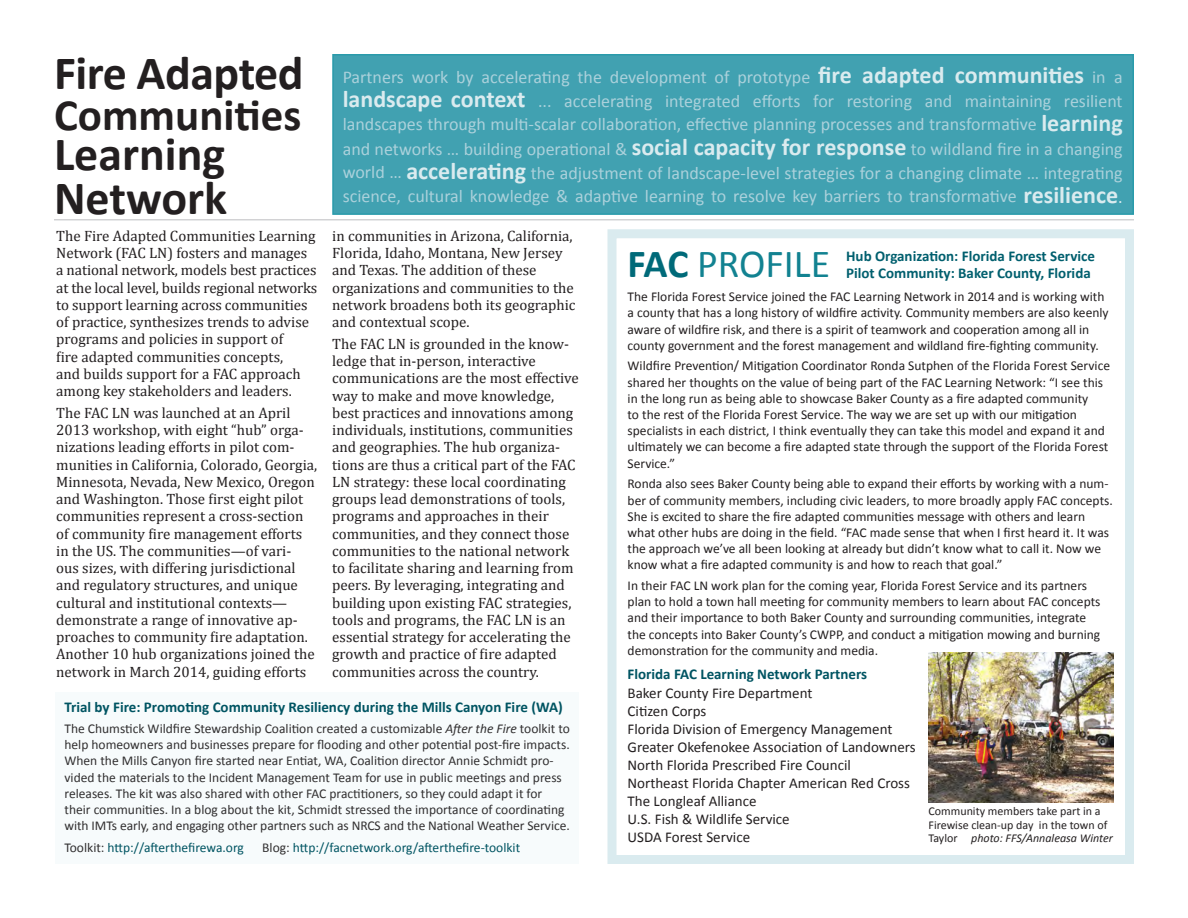
<style>
.page{position:relative;width:1188px;height:918px;background:#fff}
.page>*{position:absolute;margin:0;border:0;box-sizing:border-box;transform-origin:0 0}
.t1{font:700 48px/43.5px "Calibri";letter-spacing:-.005em;color:#231f20}
.t2{font:700 45px "Calibri";color:#231f20}
.t3{font:39.9px "Calibri";color:#128291}
.t4{font:18px/24px "Calibri";color:#abd1db;text-align:justify}
.t5{font:15px/17.2px "Cambria";color:#231f20}
.t6{font:15px "Calibri";color:#231f20}
.t7{font:700 15px "Calibri";color:#005462}
.t8{font:700 15px "Calibri";color:#005f6e}
.t9{font:13.5px/16.2px "Calibri";color:#231f20}
.t10{font:13.5px/16.2px "Calibri";color:#312f30}
.t11{font:13.5px "Calibri";color:#005462}
.t12{font:12px/13.5px "Calibri";color:#231f20}
.s1{font-weight:700;font-size:24px;color:#daebef}
.s2{color:#daebef}
.s3{font-weight:700;color:#006a79}
.s4{font-style:italic}
.s5{color:#312f30}
</style>
<div class="page">
<div style="left:608px;top:229px;width:526px;height:635px;border:9px solid #daebef"></div>
<div style="left:332px;top:54px;width:802px;height:161px;background:#41a1b1;border:2px solid #2a9bab"></div>
<hr style="left:54px;top:219px;width:1080px;height:1px;background:#bcbdc0">
<div style="left:56px;top:692px;width:523px;height:172px;background:#f7fbfc"></div>
<img style="left:928px;top:652px;width:186px;height:151px">
<p class="t1" style="left:54px;top:51px;width:251px">Fire Adapted</p>
<p class="t2" style="left:54px;top:86px;width:249px">Communities</p>
<p class="t1" style="left:54px;top:132px;width:175px">Learning<br>Network</p>
<p class="t4" style="left:343px;top:65px;width:782px">Partners work by accelerating the development of prototype <span class="s1">fire adapted communities</span> in a <span class="s1">landscape context</span> ... accelerating integrated efforts for restoring and maintaining resilient landscapes through multi-scalar collaboration, effective planning processes and transformative <span class="s1">learning </span>and networks … building operational &amp; <span class="s1">social capacity for response</span> to wildland fire in a changing world … <span class="s1">accelerating</span> the adjustment of landscape-level strategies for a changing climate … integrating science, cultural knowledge &amp; adaptive learning to resolve key barriers to transformative <span class="s1">resilience</span><span class="s2">.</span></p>
<p class="t5" style="left:332px;top:227px;width:245px">in communities in Arizona, California, Florida, Idaho, Montana, New Jersey and Texas. The addition of these organizations and communities to the network broadens both its geographic and contextual scope.</p>
<p class="t5" style="left:332px;top:335px;width:248px">The FAC LN is grounded in the know&shy;ledge that in-person, interactive communications are the most effective way to make and move knowledge, best practices and innovations among individuals, institutions, communities and geographies. The hub organiza&shy;tions are thus a critical part of the FAC LN strategy: these local coordinating groups lead demonstrations of tools, programs and approaches in their communities, and they connect those communities to the national network to facilitate sharing and learning from peers. By leveraging, integrating and building upon existing FAC strategies, tools and programs, the FAC LN is an essential strategy for accelerating the growth and practice of fire adapted communities across the country.</p>
<p class="t5" style="left:56px;top:227px;width:262px">The Fire Adapted Communities Learning Network (FAC LN) fosters and manages a national network, models best practices at the local level, builds regional networks to support learning across communities of practice, synthesizes trends to advise programs and policies in support of<br>fire adapted communities concepts,<br>and builds support for a FAC approach among key stakeholders and leaders.</p>
<p class="t5" style="left:56px;top:404px;width:262px">The FAC LN was launched at an April 2013 workshop, with eight “hub” orga&shy;nizations leading efforts in pilot com&shy;munities in California, Colorado, Georgia, Minnesota, Nevada, New Mexico, Oregon and Washington. Those first eight pilot communities represent a cross-section of community fire management efforts in the US. The communities—of vari&shy;ous sizes, with differing jurisdictional and regulatory structures, and unique cultural and institutional contexts— demonstrate a range of innovative ap&shy;proaches to community fire adaptation.<br>Another 10 hub organizations joined the network in March 2014, guiding efforts</p>
<p class="t3" style="left:628px;top:239px;width:204px"><span class="s3">FAC</span> PROFILE</p>
<p class="t8" style="left:846px;top:246px;width:250px">Hub Organization: Florida Forest Service</p>
<p class="t8" style="left:846px;top:263px;width:246px">Pilot Community: Baker County, Florida</p>
<p class="t9" style="left:628px;top:289px;width:483px">The Florida Forest Service joined the FAC Learning Network in 2014 and is working with a county that has a long history of wildfire activity. Community members are also keenly aware of wildfire risk, and there is a spirit of teamwork and cooperation among all in county government and the forest management and wildland fire-fighting community.</p>
<p class="t9" style="left:628px;top:358px;width:484px">Wildfire Prevention/ Mitigation Coordinator Ronda Sutphen of the Florida Forest Service shared her thoughts on the value of being part of the FAC Learning Network: “I see this in the long run as being able to showcase Baker County as a fire adapted community<br>to the rest of the Florida Forest Service. The way we are set up with our mitigation specialists in each district, I think eventually they can take this model and expand it and ultimately we can become a fire adapted state through the support of the Florida Forest Service.”</p>
<p class="t9" style="left:628px;top:476px;width:487px">Ronda also sees Baker County being able to expand their efforts by working with a num&shy;ber of community members, including civic leaders, to more broadly apply FAC concepts.<br>She is excited to share the fire adapted communities message with others and learn what other hubs are doing in the field. “FAC made sense that when I first heard it. It was the approach we’ve all been looking at already but didn’t know what to call it. Now we know what a fire adapted community is and how to reach that goal.”</p>
<p class="t9" style="left:628px;top:577px;width:474px">In their FAC LN work plan for the coming year, Florida Forest Service and its partners plan to hold a town hall meeting for community members to learn about FAC concepts and their importance to both Baker County and surrounding communities, integrate the concepts into Baker County’s CWPP, and conduct a mitigation mowing and burning demonstration for the community and media.</p>
<p class="t7" style="left:628px;top:664px;width:241px">Florida FAC Learning Network Partners</p>
<p class="t6" style="left:628px;top:684px;width:186px">Baker County Fire Department</p>
<p class="t6" style="left:628px;top:702px;width:80px">Citizen Corps</p>
<p class="t6" style="left:628px;top:720px;width:266px">Florida Division of Emergency Management</p>
<p class="t6" style="left:628px;top:738px;width:290px">Greater Okefenokee Association of Landowners</p>
<p class="t6" style="left:628px;top:756px;width:225px">North Florida Prescribed Fire Council</p>
<p class="t6" style="left:628px;top:774px;width:284px">Northeast Florida Chapter American Red Cross</p>
<p class="t6" style="left:628px;top:792px;width:131px">The Longleaf Alliance</p>
<p class="t6" style="left:628px;top:810px;width:164px">U.S. Fish &amp; Wildlife Service</p>
<p class="t6" style="left:628px;top:828px;width:124px">USDA Forest Service</p>
<p class="t7" style="left:64px;top:698px;width:500px">Trial by Fire: Promoting Community Resiliency during the Mills Canyon Fire (WA)</p>
<p class="t10" style="left:64px;top:721px;width:507px">The Chumstick Wildfire Stewardship Coalition created a customizable <span class="s4">After the Fire</span> toolkit to help homeowners and businesses prepare for flooding and other potential post-fire impacts.<br>When the Mills Canyon fire started near Entiat, WA, Coalition director Annie Schmidt pro&shy;vided the materials to the Incident Management Team for use in public meetings and press releases. The kit was also shared with other FAC practitioners, so they could adapt it for their communities. In a blog about the kit, Schmidt stressed the importance of coordinating with IMTs early, and engaging other partners such as NRCS and the National Weather Service.</p>
<p class="t11" style="left:64px;top:839px;width:181px"><span class="s5">Toolkit:</span> http://afterthefirewa.org</p>
<p class="t11" style="left:262px;top:839px;width:260px"><span class="s5">Blog:</span> http://facnetwork.org/afterthefire-toolkit</p>
<p class="t12" style="left:928px;top:805px;width:186px">Community members take part in a<br>Firewise clean-up day in the town of<br>Taylor <span class="s4">photo: FFS/Annaleasa Winter</span></p>
</div>
